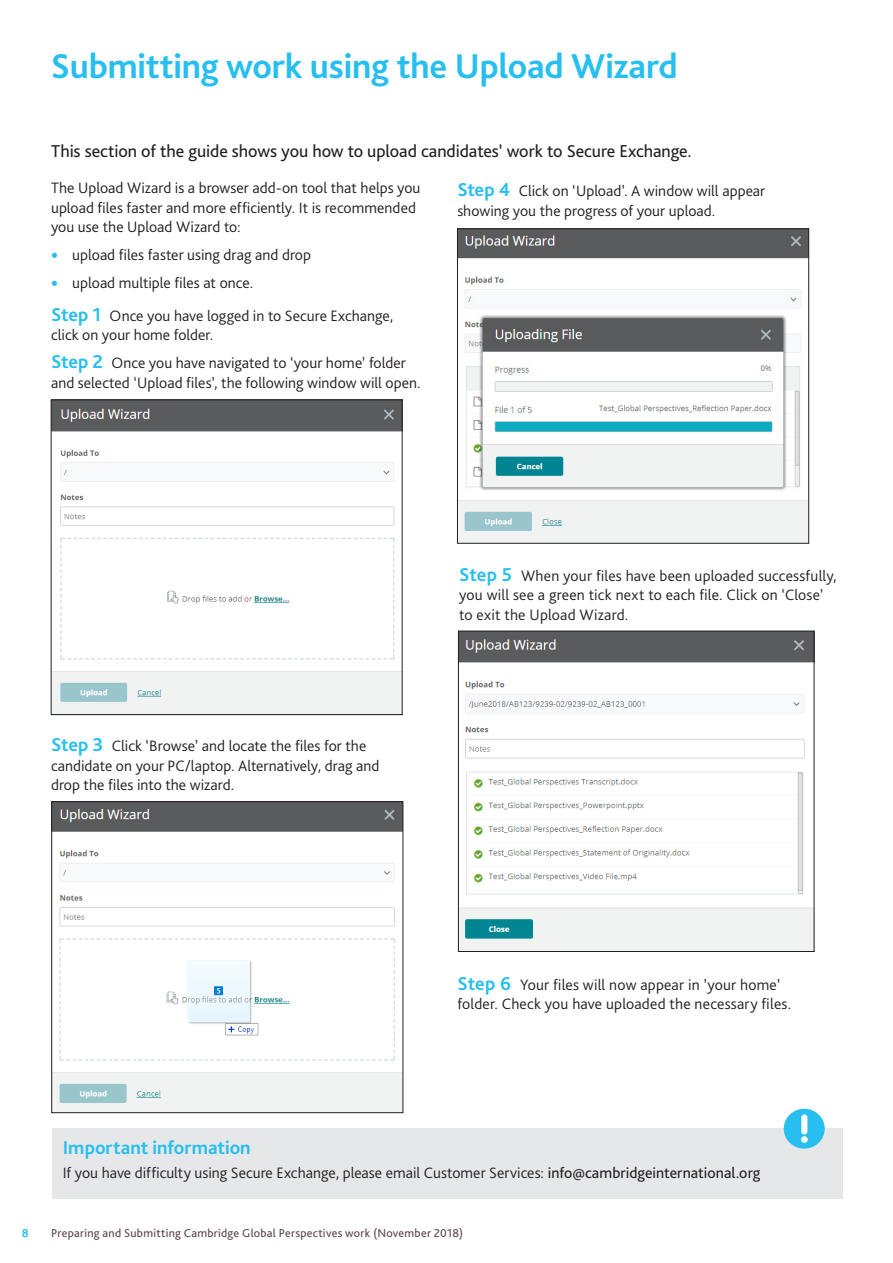
<style>
.page{position:relative;width:893px;height:1263px;background:#fff}
.page>*{position:absolute;margin:0;border:0;box-sizing:border-box;transform-origin:0 0}
.CAIE_Main_heading{font:700 36px "Bliss Pro";letter-spacing:-.01em;color:#26bff0}
.CAIE_Subheading_1{font:700 19.5px "Bliss Pro";color:#26bff0}
.CAIE_Introduction{font:18px "Bliss Pro";letter-spacing:-.005em;color:#231f20}
.CAIE_Subheading_1-2{font:300 15.75px/19.5px "Bliss Pro";color:#231f20}
.Step_body{font:300 15.75px/19.5px "Bliss Pro";letter-spacing:.015em;color:#231f20}
.CAIE_body_copy{font:300 15.75px "Bliss Pro";color:#231f20}
.t1{font:12px "Bliss Pro";letter-spacing:.025em;color:#57434d}
.t2{font:700 12px "Bliss Pro";color:#26bff0}
.s1{font-weight:700;font-size:19.5px;color:#26bff0}
.s2{font-weight:700;font-size:21px;color:#26bff0}
.s3{font-weight:400}
</style>
<div class="page">
<img style="left:53px;top:402px;width:347px;height:311px">
<div style="left:51px;top:400px;width:351px;height:315px;border:1px solid #231f20"></div>
<img style="left:459px;top:231px;width:348px;height:310px">
<div style="left:457px;top:229px;width:352px;height:314px;border:1px solid #231f20"></div>
<img style="left:53px;top:803px;width:348px;height:308px">
<div style="left:51px;top:801px;width:352px;height:312px;border:1px solid #231f20"></div>
<img style="left:460px;top:633px;width:352px;height:317px">
<div style="left:458px;top:631px;width:356px;height:321px;border:1px solid #231f20"></div>
<div style="left:52px;top:1129px;width:791px;height:70px;background:#e6e7e9"></div>
<div style="left:784px;top:1109px;width:41px;height:39px;background:#26bff0;border-radius:50%"></div>
<svg style="left:801px;top:1114px;width:7px;height:29px"></svg>
<p class="CAIE_Main_heading" style="left:51px;top:44px;width:628px">Submitting work using the Upload Wizard</p>
<p class="CAIE_Introduction" style="left:51px;top:140px;width:642px">This section of the guide shows you how to upload candidates’ work to Secure Exchange.</p>
<p class="CAIE_Subheading_1-2" style="left:457px;top:181px;width:309px"><span class="s1">Step 4</span> Click on ‘Upload’. A window will appear showing you the progress of your upload.</p>
<p class="CAIE_Subheading_1-2" style="left:51px;top:178px;width:371px">The Upload Wizard is a browser add-on tool that helps you upload files faster and more efficiently. It is recommended you use the Upload Wizard to:</p>
<p class="CAIE_Subheading_1-2" style="left:51px;top:245px;width:261px"><span class="s2">•</span> upload files faster using drag and drop</p>
<p class="CAIE_Subheading_1-2" style="left:51px;top:273px;width:204px"><span class="s2">•</span> upload multiple files at once.</p>
<p class="CAIE_Subheading_1-2" style="left:51px;top:306px;width:344px"><span class="s1">Step 1</span> Once you have logged in to Secure Exchange, click on your home folder.</p>
<p class="CAIE_Subheading_1-2" style="left:51px;top:353px;width:371px"><span class="s1">Step 2</span> Once you have navigated to ‘your home’ folder and selected ‘Upload files’, the following window will open.</p>
<p class="CAIE_Subheading_1-2" style="left:51px;top:736px;width:330px"><span class="s1">Step 3</span> Click ‘Browse’ and locate the files for the candidate on your PC/laptop. Alternatively, drag and drop the files into the wizard.</p>
<p class="Step_body" style="left:459px;top:565px;width:379px"><span class="s1">Step 5</span> When your files have been uploaded successfully, you will see a green tick next to each file. Click on ‘Close’ to exit the Upload Wizard.</p>
<p class="Step_body" style="left:458px;top:974px;width:335px"><span class="s1">Step 6</span> Your files will now appear in ’your home’ folder. Check you have uploaded the necessary files.</p>
<p class="CAIE_Subheading_1" style="left:63px;top:1135px;width:190px">Important information</p>
<p class="CAIE_body_copy" style="left:63px;top:1163px;width:699px">If you have difficulty using Secure Exchange, please email Customer Services: <span class="s3">info@cambridgeinternational.org</span></p>
<p class="t2" style="left:22px;top:1226px;width:8px">8</p>
<p class="t1" style="left:51px;top:1226px;width:414px">Preparing and Submitting Cambridge Global Perspectives work (November 2018)</p>
</div>
